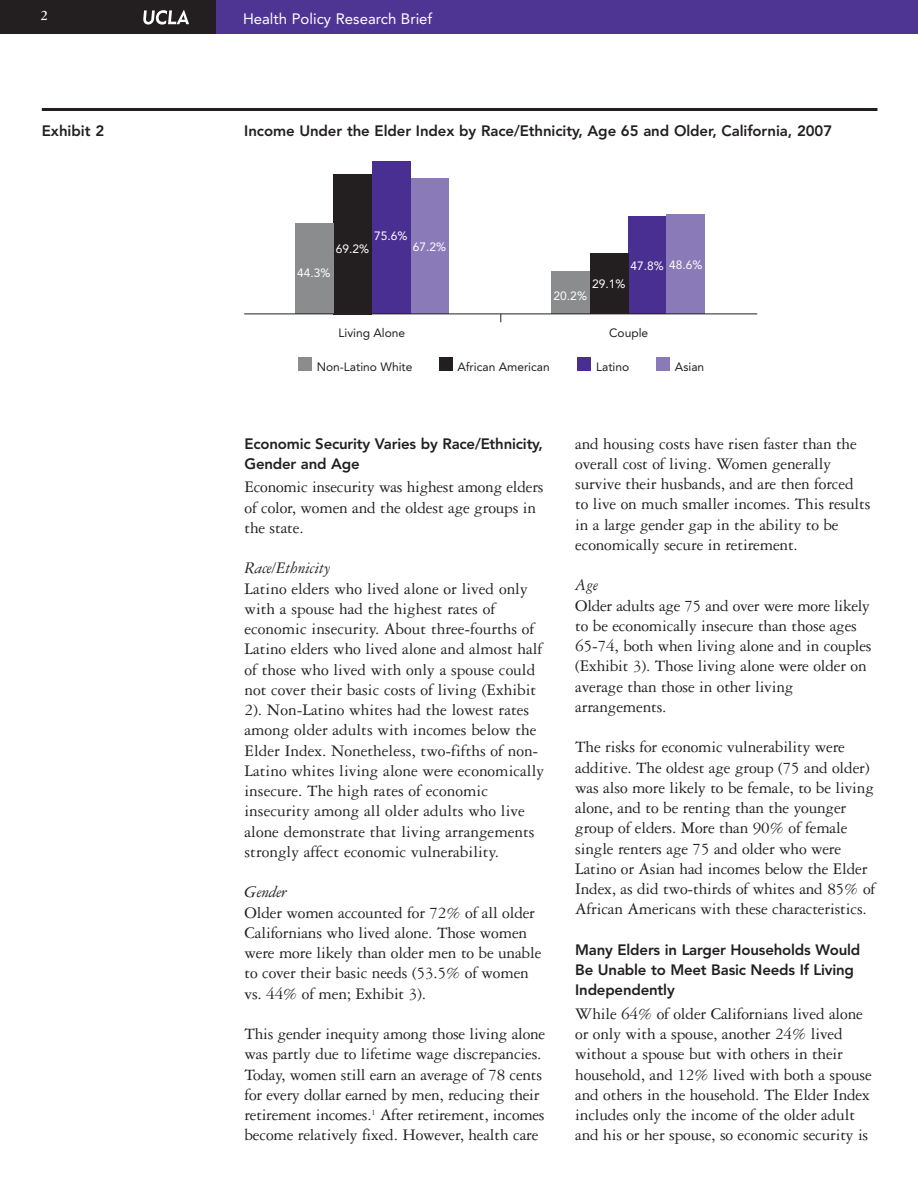
<style>
.page{position:relative;width:918px;height:1188px;background:#fff}
.page>*{position:absolute;margin:0;border:0;box-sizing:border-box;transform-origin:0 0}
.t1{font:17.25px/20.2px "Garamond Three";letter-spacing:-.01em;color:#231f20}
.t2{font:italic 17.25px "Garamond Three";letter-spacing:-.01em;color:#231f20}
.t3{font:800 15px/20.2px "Avenir";letter-spacing:-.01em;color:#231f20}
.t4{font:15px "Avenir";color:#fff}
.t5{font:700 15px "Garamond Three";color:#fff}
.t6{font:12px "Avenir";color:#231f20}
.t7{font:12px "Avenir";color:#fff}
</style>
<div class="page">
<div style="left:216px;top:0;width:702px;height:34px;background:#4e3594"></div>
<div style="left:0;top:0;width:216px;height:34px;background:#231f20"></div>
<svg style="left:143px;top:10px;width:46px;height:15px"></svg>
<hr style="left:42px;top:108px;width:835px;height:3px;background:#231f20">
<div style="left:410px;top:178px;width:39px;height:136px;background:#8b7ab8"></div>
<div style="left:628px;top:216px;width:39px;height:98px;background:#492f92"></div>
<div style="left:590px;top:254px;width:38px;height:60px;background:#231f20"></div>
<div style="left:551px;top:272px;width:39px;height:42px;background:#8a8c8e"></div>
<div style="left:667px;top:215px;width:38px;height:99px;background:#8b7ab8"></div>
<div style="left:372px;top:161px;width:38px;height:153px;background:#492f92"></div>
<div style="left:334px;top:174px;width:38px;height:140px;background:#231f20"></div>
<div style="left:295px;top:223px;width:39px;height:91px;background:#8a8c8e"></div>
<hr style="left:244px;top:314px;width:513px;height:1px;background:#231f20">
<div style="left:298px;top:358px;width:14px;height:13px;background:#8a8c8e"></div>
<div style="left:439px;top:358px;width:13px;height:13px;background:#231f20"></div>
<div style="left:577px;top:358px;width:14px;height:13px;background:#492f92"></div>
<div style="left:656px;top:358px;width:14px;height:13px;background:#8b7ab8"></div>
<p class="t5" style="left:40px;top:10px;width:9px">2</p>
<p class="t4" style="left:243px;top:13px;width:191px">Health Policy Research Brief</p>
<p class="t3" style="left:42px;top:122px;width:64px">Exhibit 2</p>
<p class="t3" style="left:244px;top:122px;width:590px">Income Under the Elder Index by Race/Ethnicity, Age 65 and Older, California, 2007</p>
<p class="t7" style="left:374px;top:231px;width:35px">75.6%</p>
<p class="t7" style="left:336px;top:243px;width:35px">69.2%</p>
<p class="t7" style="left:413px;top:242px;width:35px">67.2%</p>
<p class="t7" style="left:297px;top:268px;width:35px">44.3%</p>
<p class="t7" style="left:669px;top:260px;width:35px">48.6%</p>
<p class="t7" style="left:631px;top:261px;width:35px">47.8%</p>
<p class="t7" style="left:592px;top:279px;width:35px">29.1%</p>
<p class="t7" style="left:554px;top:290px;width:35px">20.2%</p>
<p class="t6" style="left:339px;top:328px;width:68px">Living Alone</p>
<p class="t6" style="left:317px;top:362px;width:97px">Non-Latino White</p>
<p class="t6" style="left:457px;top:362px;width:94px">African American</p>
<p class="t6" style="left:609px;top:328px;width:41px">Couple</p>
<p class="t6" style="left:596px;top:362px;width:35px">Latino</p>
<p class="t6" style="left:675px;top:362px;width:31px">Asian</p>
<p class="t3" style="left:245px;top:435px;width:300px">Economic Security Varies by Race/Ethnicity,<br>Gender and Age</p>
<p class="t1" style="left:245px;top:479px;width:301px">Economic insecurity was highest among elders of color, women and the oldest age groups in the state.</p>
<p class="t2" style="left:245px;top:562px;width:87px">Race/Ethnicity</p>
<p class="t1" style="left:245px;top:580px;width:301px">Latino elders who lived alone or lived only with a spouse had the highest rates of economic insecurity. About three-fourths of Latino elders who lived alone and almost half of those who lived with only a spouse could not cover their basic costs of living (Exhibit 2). Non-Latino whites had the lowest rates among older adults with incomes below the Elder Index. Nonetheless, two-fifths of non-Latino whites living alone were economically insecure. The high rates of economic insecurity among all older adults who live alone demonstrate that living arrangements strongly affect economic vulnerability.</p>
<p class="t2" style="left:245px;top:886px;width:44px">Gender</p>
<p class="t1" style="left:245px;top:904px;width:298px">Older women accounted for 72% of all older Californians who lived alone. Those women were more likely than older men to be unable to cover their basic needs (53.5% of women vs. 44% of men; Exhibit 3).</p>
<p class="t1" style="left:245px;top:1025px;width:302px">This gender inequity among those living alone was partly due to lifetime wage discrepancies.<br>Today, women still earn an average of 78 cents for every dollar earned by men, reducing their retirement incomes.<sup>1</sup> After retirement, incomes become relatively fixed. However, health care</p>
<p class="t1" style="left:575px;top:435px;width:297px">and housing costs have risen faster than the overall cost of living. Women generally survive their husbands, and are then forced to live on much smaller incomes. This results in a large gender gap in the ability to be economically secure in retirement.</p>
<p class="t2" style="left:575px;top:579px;width:24px">Age</p>
<p class="t1" style="left:575px;top:597px;width:298px">Older adults age 75 and over were more likely to be economically insecure than those ages 65-74, both when living alone and in couples (Exhibit 3). Those living alone were older on average than those in other living arrangements.</p>
<p class="t1" style="left:575px;top:739px;width:302px">The risks for economic vulnerability were additive. The oldest age group (75 and older) was also more likely to be female, to be living alone, and to be renting than the younger group of elders. More than 90% of female single renters age 75 and older who were Latino or Asian had incomes below the Elder Index, as did two-thirds of whites and 85% of African Americans with these characteristics.</p>
<p class="t3" style="left:575px;top:941px;width:287px">Many Elders in Larger Households Would<br>Be Unable to Meet Basic Needs If Living<br>Independently</p>
<p class="t1" style="left:575px;top:1005px;width:298px">While 64% of older Californians lived alone or only with a spouse, another 24% lived without a spouse but with others in their household, and 12% lived with both a spouse and others in the household. The Elder Index includes only the income of the older adult and his or her spouse, so economic security is</p>
</div>
